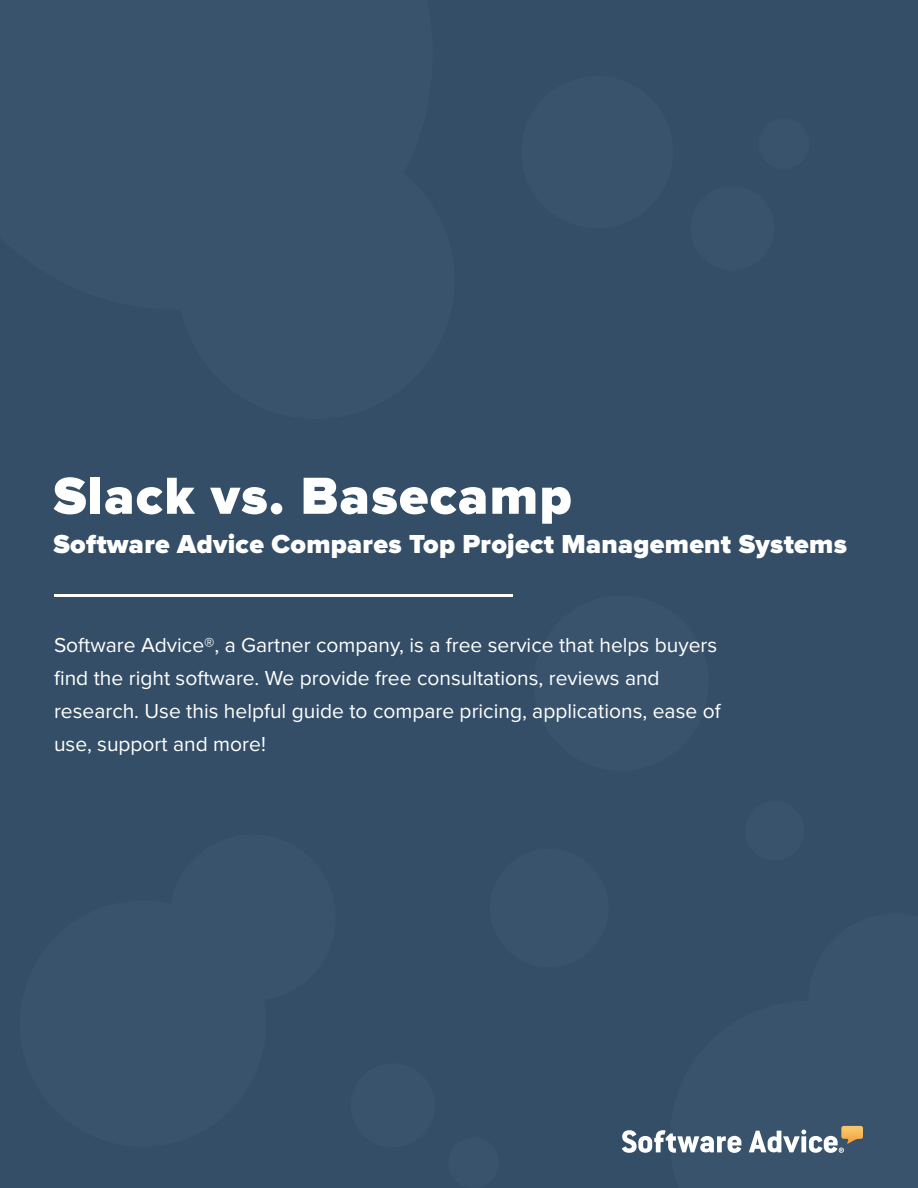
<style>
.page{position:relative;width:918px;height:1188px;background:#344e67}
.page>*{position:absolute;margin:0;border:0;box-sizing:border-box;transform-origin:0 0}
.t1{font:900 54px "Proxima Nova";letter-spacing:.025em;color:#fff}
.t2{font:900 27px "Proxima Nova";letter-spacing:.01em;color:#fff}
.t3{font:21px/33px "Proxima Nova";color:#fff}
</style>
<div class="page">
<svg style="left:622px;top:1130px;width:119px;height:23px"></svg>
<svg style="left:749px;top:1126px;width:114px;height:27px"></svg>
<hr style="left:54px;top:594px;width:459px;height:3px;background:#fff">
<h1 class="t1" style="left:53px;top:465px;width:520px">Slack vs. Basecamp</h1>
<p class="t2" style="left:53px;top:528px;width:795px">Software Advice Compares Top Project Management Systems</p>
<p class="t3" style="left:54px;top:629px;width:668px">Software Advice®, a Gartner company, is a free service that helps buyers find the right software. We provide free consultations, reviews and research. Use this helpful guide to compare pricing, applications, ease of use, support and more!</p>
</div>
